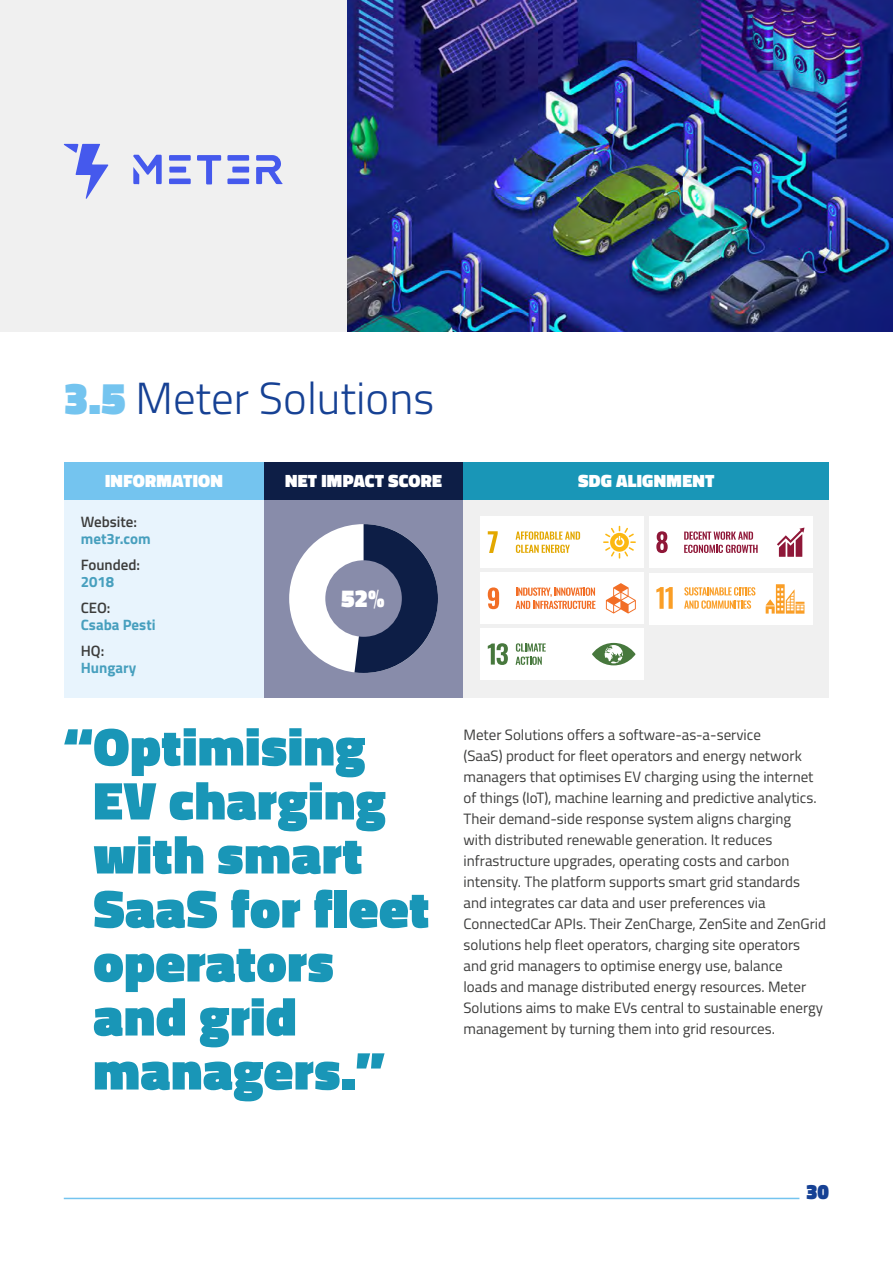
<style>
.page{position:relative;width:893px;height:1263px;background:#fff}
.page>*{position:absolute;margin:0;border:0;box-sizing:border-box;transform-origin:0 0}
.t1{font:900 54px/54px "Titillium";letter-spacing:.01em;color:#1996b7}
.t2{font:300 45px "Titillium";color:#164194}
.t3{font:900 24.75px "Titillium";color:#fff}
.t4{font:900 21px "Titillium";color:#164194}
.t5{font:900 18px "Titillium";letter-spacing:.015em;color:#fff}
.t6{font:15px/21px "Titillium";color:#3c3c3b}
.t7{font:700 15px "Titillium";color:#479fbe}
.t8{font:600 15px "Titillium";color:#3c3c3b}
.s1{font-weight:900;color:#74c4ef}
</style>
<div class="page">
<div style="left:264px;top:500px;width:199px;height:197px;background:#888caa"></div>
<div style="left:64px;top:500px;width:200px;height:197px;background:#e8f4fd"></div>
<div style="left:264px;top:462px;width:199px;height:38px;background:#0d1e46"></div>
<div style="left:64px;top:462px;width:200px;height:38px;background:#74c4ef"></div>
<div style="left:463px;top:500px;width:366px;height:197px;background:#f0f0f0"></div>
<div style="left:463px;top:462px;width:366px;height:38px;background:#1996b7"></div>
<img style="left:347px;top:0;width:546px;height:332px">
<div style="left:0;top:0;width:347px;height:332px;background:#f0f0f0"></div>
<svg style="left:64px;top:144px;width:44px;height:55px"></svg>
<svg style="left:133px;top:155px;width:29px;height:29px"></svg>
<svg style="left:169px;top:155px;width:22px;height:6px"></svg>
<svg style="left:169px;top:167px;width:22px;height:17px"></svg>
<svg style="left:227px;top:155px;width:22px;height:6px"></svg>
<svg style="left:227px;top:167px;width:22px;height:17px"></svg>
<svg style="left:197px;top:155px;width:24px;height:29px"></svg>
<svg style="left:256px;top:155px;width:27px;height:29px"></svg>
<div style="left:289px;top:524px;width:149px;height:149px;background:#fff;border-radius:50%"></div>
<svg style="left:354px;top:524px;width:84px;height:149px"></svg>
<div style="left:325px;top:560px;width:77px;height:77px;background:#888caa;border-radius:50%"></div>
<div style="left:649px;top:517px;width:164px;height:51px;background:#fff"></div>
<svg style="left:777px;top:528px;width:27px;height:29px"></svg>
<svg style="left:656px;top:531px;width:12px;height:22px"></svg>
<svg style="left:684px;top:531px;width:74px;height:22px"></svg>
<div style="left:480px;top:573px;width:164px;height:51px;background:#fff"></div>
<svg style="left:488px;top:587px;width:11px;height:22px"></svg>
<svg style="left:516px;top:587px;width:79px;height:22px"></svg>
<svg style="left:606px;top:583px;width:30px;height:30px"></svg>
<div style="left:480px;top:517px;width:164px;height:51px;background:#fff"></div>
<svg style="left:488px;top:531px;width:10px;height:22px"></svg>
<svg style="left:516px;top:531px;width:64px;height:22px"></svg>
<svg style="left:603px;top:526px;width:33px;height:33px"></svg>
<div style="left:649px;top:573px;width:164px;height:51px;background:#fff"></div>
<svg style="left:656px;top:587px;width:17px;height:22px"></svg>
<svg style="left:684px;top:587px;width:71px;height:22px"></svg>
<svg style="left:766px;top:584px;width:38px;height:30px"></svg>
<div style="left:480px;top:629px;width:164px;height:51px;background:#fff"></div>
<svg style="left:488px;top:643px;width:20px;height:22px"></svg>
<svg style="left:516px;top:643px;width:30px;height:22px"></svg>
<svg style="left:592px;top:643px;width:44px;height:22px"></svg>
<hr style="left:64px;top:1198px;width:735px;height:1px;background:#74c4ef">
<h2 class="t2" style="left:64px;top:366px;width:372px"><span class="s1">3.5</span> Meter Solutions</h2>
<p class="t5" style="left:105px;top:467px;width:119px">INFORMATION</p>
<p class="t5" style="left:285px;top:467px;width:158px">NET IMPACT SCORE</p>
<p class="t5" style="left:578px;top:467px;width:138px">SDG ALIGNMENT</p>
<p class="t8" style="left:81px;top:510px;width:58px">Website:</p>
<p class="t7" style="left:81px;top:527px;width:71px">met3r.com</p>
<p class="t8" style="left:81px;top:553px;width:61px">Founded:</p>
<p class="t7" style="left:81px;top:570px;width:35px">2018</p>
<p class="t8" style="left:81px;top:596px;width:31px">CEO:</p>
<p class="t7" style="left:81px;top:613px;width:76px">Csaba Pesti</p>
<p class="t8" style="left:81px;top:639px;width:25px">HQ:</p>
<p class="t7" style="left:81px;top:656px;width:57px">Hungary</p>
<h3 class="t3" style="left:341px;top:580px;width:45px">52%</h3>
<h1 class="t1" style="left:93px;top:720px;width:337px;text-indent:-30px">“Optimising<br>EV charging with smart<br>SaaS for fleet operators and grid managers.”</h1>
<p class="t6" style="left:463px;top:723px;width:364px">Meter Solutions offers a software-as-a-service<br>(SaaS) product for fleet operators and energy network managers that optimises EV charging using the internet of things (IoT), machine learning and predictive analytics.<br>Their demand-side response system aligns charging<br>with distributed renewable generation. It reduces infrastructure upgrades, operating costs and carbon intensity. The platform supports smart grid standards and integrates car data and user preferences via ConnectedCar APIs. Their ZenCharge, ZenSite and ZenGrid solutions help fleet operators, charging site operators and grid managers to optimise energy use, balance<br>loads and manage distributed energy resources. Meter Solutions aims to make EVs central to sustainable energy management by turning them into grid resources.</p>
<h3 class="t4" style="left:806px;top:1176px;width:25px">30</h3>
</div>
